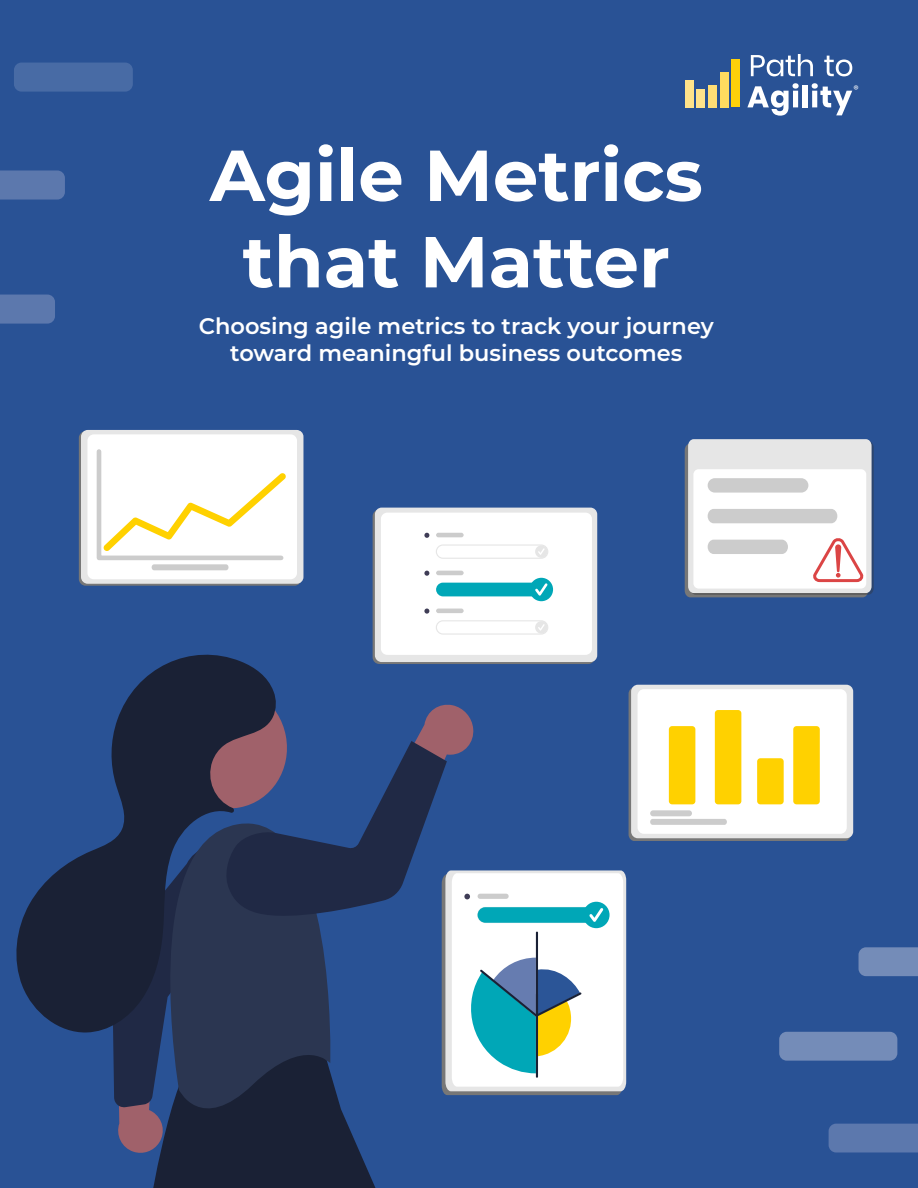
<style>
.page{position:relative;width:918px;height:1188px;background:#295295}
.page>*{position:absolute;margin:0;border:0;box-sizing:border-box;transform-origin:0 0}
.t1{font:700 72px/86.4px "Montserrat";color:#fff;text-align:center}
.t2{font:600 22.5px/27px "Montserrat";color:#fff;text-align:center}
.t3{font:12.6px "Myriad Pro";color:#fff}
</style>
<div class="page">
<div style="left:696px;top:89px;width:9px;height:18px;background:#ffe38a"></div>
<div style="left:685px;top:80px;width:8px;height:27px;background:#ffe38a"></div>
<div style="left:708px;top:85px;width:9px;height:22px;background:#ffde75"></div>
<div style="left:720px;top:72px;width:9px;height:35px;background:#ffdb5f"></div>
<div style="left:732px;top:59px;width:8px;height:48px;background:#fed109"></div>
<svg style="left:751px;top:54px;width:62px;height:22px"></svg>
<svg style="left:824px;top:56px;width:28px;height:20px"></svg>
<svg style="left:747px;top:83px;width:52px;height:33px"></svg>
<div style="left:803px;top:85px;width:5px;height:22px;background:#fff"></div>
<svg style="left:812px;top:83px;width:40px;height:32px"></svg>
<div style="left:153px;top:1155px;width:223px;height:33px;background:#1a2135"></div>
<svg style="left:16px;top:654px;width:251px;height:379px"></svg>
<div style="left:373px;top:510px;width:222px;height:154px;background:#777;border-radius:7px"></div>
<div style="left:375px;top:508px;width:222px;height:154px;background:#e6e6e6;border-radius:7px"></div>
<div style="left:381px;top:513px;width:211px;height:142px;background:#fff;border-radius:6px"></div>
<svg style="left:436px;top:544px;width:112px;height:15px"></svg>
<svg style="left:436px;top:620px;width:112px;height:15px"></svg>
<hr style="left:436px;top:533px;width:28px;height:4px;background:#ccc;border-radius:2px">
<hr style="left:436px;top:571px;width:28px;height:4px;background:#ccc;border-radius:2px">
<hr style="left:436px;top:609px;width:28px;height:4px;background:#ccc;border-radius:2px">
<svg style="left:424px;top:533px;width:5px;height:5px"></svg>
<svg style="left:424px;top:571px;width:5px;height:5px"></svg>
<svg style="left:424px;top:609px;width:5px;height:5px"></svg>
<div style="left:530px;top:578px;width:23px;height:23px;background:#00a7b7;border-radius:50%"></div>
<svg style="left:436px;top:582px;width:112px;height:15px;background:#1cb0be"></svg>
<div style="left:81px;top:430px;width:222px;height:154px;background:#e6e6e6;border-radius:7px"></div>
<div style="left:87px;top:434px;width:210px;height:145px;background:#fff;border-radius:6px"></div>
<div style="left:152px;top:564px;width:77px;height:6px;background:#ccc;border-radius:3px"></div>
<svg style="left:96px;top:449px;width:190px;height:112px"></svg>
<svg style="left:685px;top:439px;width:189px;height:158px;background:#e7e4e4"></svg>
<div style="left:0;top:295px;width:55px;height:29px;background:#5c78ad"></div>
<svg style="left:0;top:170px;width:65px;height:30px;background:#5976ab"></svg>
<div style="left:14px;top:63px;width:119px;height:29px;background:#486ba5;border-radius:8px"></div>
<svg style="left:112px;top:680px;width:806px;height:475px"></svg>
<h1 class="t1" style="left:210px;top:129px;width:495px">Agile Metrics that Matter</h1>
<p class="t2" style="left:199px;top:311px;width:517px">Choosing agile metrics to track your journey toward meaningful business outcomes</p>
<p class="t3" style="left:854px;top:82px;width:7px">®</p>
</div>
